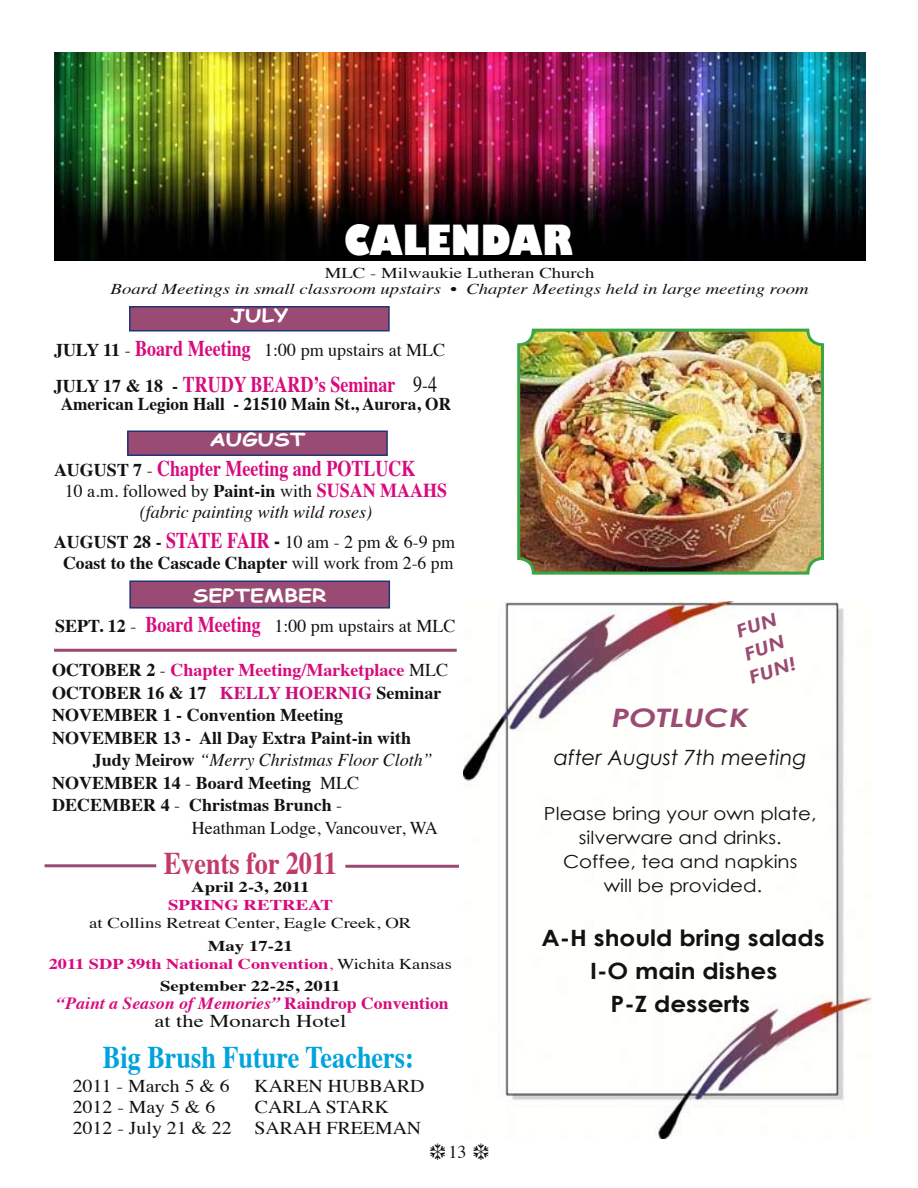
<style>
.page{position:relative;width:918px;height:1188px;background:#fff}
.page>*{position:absolute;margin:0;border:0;box-sizing:border-box;transform-origin:0 0}
.t1{font:800 40.5px "Gill Sans";color:#fff;scale:.83 1}
.t2{font:700 31.5px "Times";color:#00a3db;scale:.83 1}
.t3{font:700 31.5px "Times";color:#c23a6c;scale:.83 1}
.t4{font:italic 700 25.5px "Century Gothic";color:#9a4b73;scale:1.25 1}
.t5{font:700 22.5px "Times";color:#d70b7d;scale:.8 1}
.t6{font:700 22.5px/33px "Century Gothic";color:#121212;text-align:center;scale:1.1 1}
.t7{font:italic 21px "Century Gothic";color:#121212}
.t8{font:700 18px/22.5px "Times";color:#121212}
.t9{font:18px "Times";color:#121212}
.t10{font:italic 18px/21px "Times";color:#121212;text-align:center}
.t11{font:18px/24px "Century Gothic";color:#121212;text-align:center;scale:1.1 1}
.t12{font:18px "Times";color:#121212;scale:1.1 1}
.t13{font:700 18px "Times";color:#121212;scale:.96 1}
.t14{font:700 18px "Comic Sans MS";color:#fff;scale:1.25 1}
.t15{font:18px "Times";color:#121212;scale:1.25 1}
.t16{font:italic 700 18px/24px "Century Gothic";color:#9a4b73;scale:1.25 1}
.t17{font:italic 700 17.1px "Times";color:#d70b7d;scale:1.04 1}
.t18{font:italic 15px "Times";color:#121212;scale:1.25 1}
.t19{font:15px "Times";color:#121212;scale:1.25 1}
.t20{font:700 15px/18px "Times";color:#d70b7d;text-align:center;scale:1.22 1}
.t21{font:700 15px "Times";color:#121212;scale:1.25 1}
.t22{font:700 15px "Times";color:#d70b7d;scale:1.25 1}
.s1{font-weight:700}
.s2{font-weight:700;font-size:22.5px;color:#d70b7d}
.s3{font-size:18px;color:#121212}
.s4{font-weight:400;color:#121212}
.s5{font-weight:400;font-size:18px;color:#121212}
.s6{font-style:normal}
.s7{font-weight:700;font-style:normal}
.s8{font-weight:700;font-style:normal;font-size:19.8px;color:#d70b7d}
.s9{font-size:22.5px;color:#d70b7d}
.s10{font-size:22.5px}
.s11{font-weight:400}
.s12{color:#d70b7d}
.s13{color:#cb0e7c}
.s14{color:#121212}
</style>
<div class="page">
<img style="left:464px;top:602px;width:407px;height:536px">
<div style="left:130px;top:307px;width:259px;height:24px;background:#9a4b73"></div>
<div style="left:129px;top:306px;width:261px;height:26px;border:2px solid #203576"></div>
<div style="left:128px;top:431px;width:259px;height:24px;background:#9a4b73"></div>
<div style="left:127px;top:430px;width:261px;height:26px;border:2px solid #203576"></div>
<div style="left:130px;top:581px;width:259px;height:27px;background:#9a4b73"></div>
<div style="left:129px;top:580px;width:261px;height:29px;border:2px solid #203576"></div>
<img style="left:521px;top:333px;width:299px;height:238px">
<div style="left:517px;top:329px;width:307px;height:246px;border:3px solid #3aa446;border-radius:15px"></div>
<img style="left:54px;top:53px;width:812px;height:208px">
<hr style="left:54px;top:649px;width:403px;height:3px;background:#9a4b73">
<hr style="left:45px;top:864px;width:111px;height:3px;background:#9a4b73">
<hr style="left:345px;top:865px;width:114px;height:3px;background:#9a4b73">
<h1 class="t1" style="left:344px;top:215px;width:278px">CALENDAR</h1>
<p class="t19" style="left:325px;top:259px;width:217px">MLC - Milwaukie Lutheran Church</p>
<p class="t18" style="left:111px;top:276px;width:560px">Board Meetings in small classroom upstairs • Chapter Meetings held in large meeting room</p>
<p class="t14" style="left:230px;top:302px;width:48px">JULY</p>
<p class="t9" style="left:54px;top:334px;width:393px"><span class="s1">JULY 11</span> - <span class="s2">Board Meeting</span> 1:00 pm upstairs at MLC</p>
<p class="t5" style="left:54px;top:363px;width:480px"><span class="s3">JULY 17 &amp; 18 -</span> TRUDY BEARD’s Seminar <span class="s4">9-4</span></p>
<p class="t13" style="left:61px;top:387px;width:408px">American Legion Hall - 21510 Main St., Aurora, OR</p>
<p class="t14" style="left:209px;top:427px;width:78px">AUGUST</p>
<p class="t5" style="left:54px;top:447px;width:453px"><span class="s3">AUGUST 7</span> <span class="s5">-</span> Chapter Meeting and POTLUCK</p>
<p class="t10" style="left:65px;top:480px;width:384px"><span class="s6">10 a.m. followed by</span> <span class="s7">Paint-in</span> <span class="s6">with</span> <span class="s8">SUSAN MAAHS </span>(fabric painting with wild roses)</p>
<p class="t8" style="left:54px;top:530px;width:403px;line-height:21px;text-align:center">AUGUST 28 - <span class="s9">STATE FAIR</span> <span class="s10">-</span> <span class="s11">10 am - 2 pm &amp; 6-9 pm<br></span>Coast to the Cascade Chapter <span class="s11">will work from 2-6 pm</span></p>
<p class="t14" style="left:193px;top:583px;width:109px">SEPTEMBER</p>
<p class="t9" style="left:55px;top:609px;width:402px"><span class="s1">SEPT. 12</span> - <span class="s2">Board Meeting</span> 1:00 pm upstairs at MLC</p>
<p class="t8" style="left:52px;top:657px;width:397px">OCTOBER 2 <span class="s11">-</span> <span class="s12">Chapter Meeting/Marketplace</span> <span class="s11">MLC </span>OCTOBER 16 &amp; 17 <span class="s13">KELLY HOERNIG</span> Seminar NOVEMBER 1 - Convention Meeting NOVEMBER 13 - All Day Extra Paint-in with</p>
<p class="t10" style="left:93px;top:749px;width:342px"><span class="s7">Judy Meirow</span> “Merry Christmas Floor Cloth”</p>
<p class="t8" style="left:52px;top:769px;width:308px">NOVEMBER 14 <span class="s11">-</span> Board Meeting <span class="s11">MLC</span></p>
<p class="t8" style="left:52px;top:792px;width:291px">DECEMBER 4 <span class="s11">-</span> Christmas Brunch <span class="s11">-</span></p>
<p class="t9" style="left:192px;top:811px;width:248px">Heathman Lodge, Vancouver, WA</p>
<h2 class="t3" style="left:164px;top:833px;width:210px">Events for 2011</h2>
<p class="t21" style="left:191px;top:873px;width:96px">April 2-3, 2011</p>
<p class="t22" style="left:168px;top:891px;width:133px">SPRING RETREAT</p>
<p class="t19" style="left:89px;top:909px;width:259px">at Collins Retreat Center, Eagle Creek, OR</p>
<p class="t20" style="left:49px;top:935px;width:332px"><span class="s14">May 17-21<br></span>2011 SDP 39th National Convention<span class="s11">,</span> <span class="s4">Wichita Kansas</span></p>
<p class="t21" style="left:160px;top:972px;width:146px">September 22-25, 2011</p>
<p class="t17" style="left:57px;top:987px;width:378px">“Paint a Season of Memories” <span class="s6">Raindrop Convention</span></p>
<p class="t15" style="left:154px;top:1004px;width:155px">at the Monarch Hotel</p>
<h2 class="t2" style="left:103px;top:1027px;width:376px">Big Brush Future Teachers:</h2>
<p class="t12" style="left:73px;top:1069px;width:144px">2011 - March 5 &amp; 6</p>
<p class="t12" style="left:255px;top:1069px;width:156px">KAREN HUBBARD</p>
<p class="t12" style="left:73px;top:1091px;width:131px">2012 - May 5 &amp; 6</p>
<p class="t12" style="left:255px;top:1091px;width:124px">CARLA STARK</p>
<p class="t12" style="left:73px;top:1112px;width:146px">2012 - July 21 &amp; 22</p>
<p class="t12" style="left:255px;top:1112px;width:153px">SARAH FREEMAN</p>
<p class="t9" style="left:448px;top:1135px;width:19px">13</p>
<p class="t16" style="left:730px;top:621px;width:40px;rotate:-19deg">FUN<br>FUN<br>FUN!</p>
<h3 class="t4" style="left:612px;top:701px;width:111px">POTLUCK</h3>
<p class="t7" style="left:554px;top:744px;width:254px">after August 7th meeting</p>
<p class="t11" style="left:544px;top:801px;width:249px">Please bring your own plate, silverware and drinks.<br>Coffee, tea and napkins<br>will be provided.</p>
<p class="t6" style="left:541px;top:921px;width:259px">A-H should bring salads<br>I-O main dishes<br>P-Z desserts</p>
</div>
